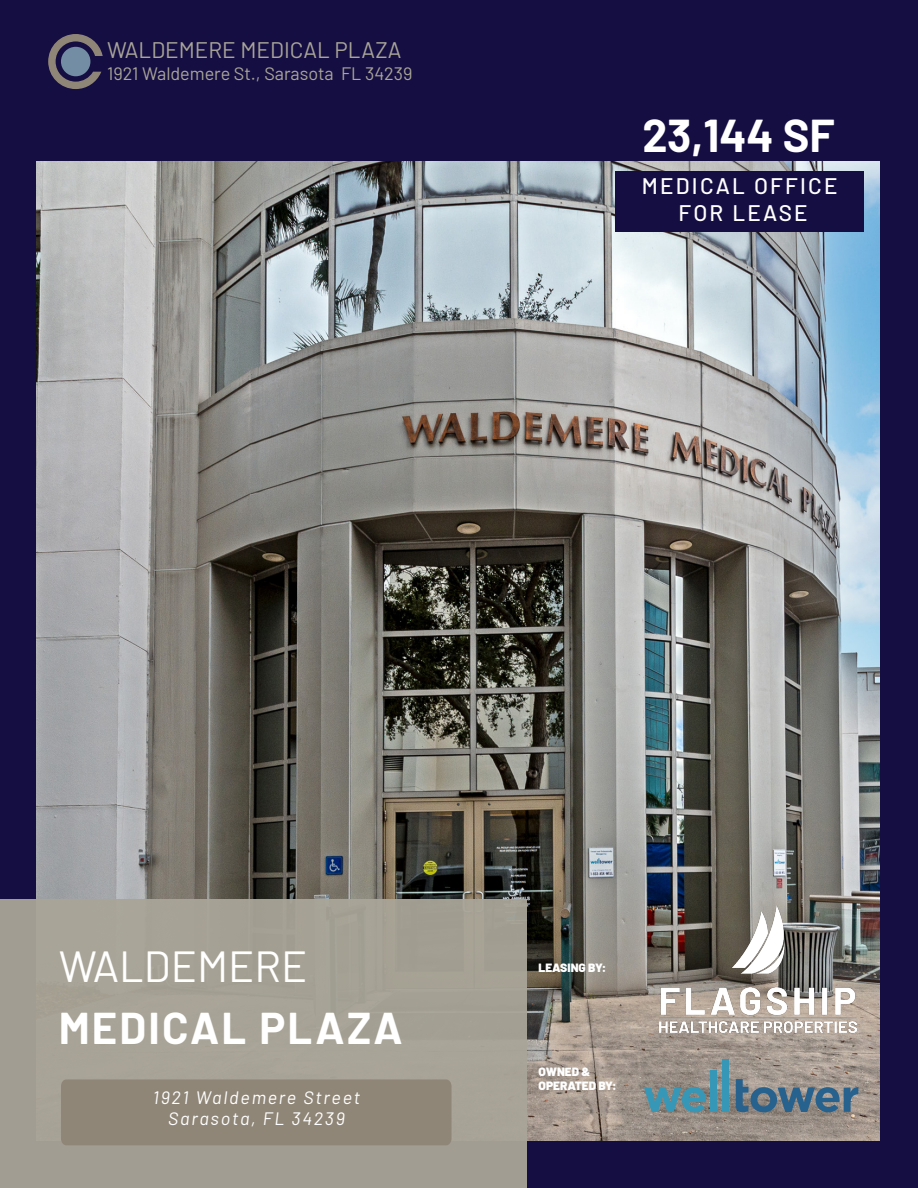
<style>
.page{position:relative;width:918px;height:1188px;background:#150e42}
.page>*{position:absolute;margin:0;border:0;box-sizing:border-box;transform-origin:0 0}
.t1{font:700 45px "Barlow";color:#fff}
.t2{font:700 43.5px "Barlow";letter-spacing:.05em;color:#fff}
.t3{font:43.5px "Barlow";color:#fff}
.t4{font:22.5px "Barlow";color:#a9a598}
.t5{font:500 22.5px "Barlow";letter-spacing:.1em;color:#fff}
.t6{font:italic 18px "Barlow";letter-spacing:.1em;color:#fff}
.t7{font:18px "Barlow";color:#a9a598}
.t8{font:900 12px "Barlow";color:#fff}
</style>
<div class="page">
<svg style="left:48px;top:34px;width:55px;height:55px"></svg>
<div style="left:61px;top:47px;width:29px;height:29px;background:#738da5;border-radius:50%"></div>
<img style="left:36px;top:162px;width:844px;height:978px">
<div style="left:615px;top:171px;width:249px;height:61px;background:#150e42"></div>
<div style="left:0;top:899px;width:527px;height:289px;background:#a9a598"></div>
<div style="left:61px;top:1079px;width:391px;height:66px;background:#8f8677"></div>
<img style="left:660px;top:905px;width:196px;height:128px">
<svg style="left:644px;top:1087px;width:62px;height:25px;background:#5a8f9d"></svg>
<div style="left:710px;top:1070px;width:7px;height:42px;background:#3797b6"></div>
<div style="left:722px;top:1060px;width:7px;height:52px;background:#3797b6"></div>
<svg style="left:736px;top:1079px;width:122px;height:33px;background:#697d8c"></svg>
<p class="t4" style="left:107px;top:34px;width:296px">WALDEMERE MEDICAL PLAZA</p>
<p class="t7" style="left:107px;top:60px;width:307px">1921 Waldemere St., Sarasota FL 34239</p>
<p class="t1" style="left:643px;top:102px;width:194px">23,144 SF</p>
<p class="t5" style="left:642px;top:169px;width:197px">MEDICAL OFFICE</p>
<p class="t5" style="left:678px;top:196px;width:131px">FOR LEASE</p>
<p class="t3" style="left:59px;top:935px;width:250px">WALDEMERE</p>
<p class="t2" style="left:59px;top:996px;width:345px">MEDICAL PLAZA</p>
<p class="t6" style="left:153px;top:1084px;width:209px">1921 Waldemere Street</p>
<p class="t6" style="left:168px;top:1106px;width:178px">Sarasota, FL 34239</p>
<p class="t8" style="left:539px;top:959px;width:69px">LEASING BY:</p>
<p class="t8" style="left:539px;top:1062px;width:53px">OWNED &amp;</p>
<p class="t8" style="left:539px;top:1077px;width:80px">OPERATED BY:</p>
</div>
